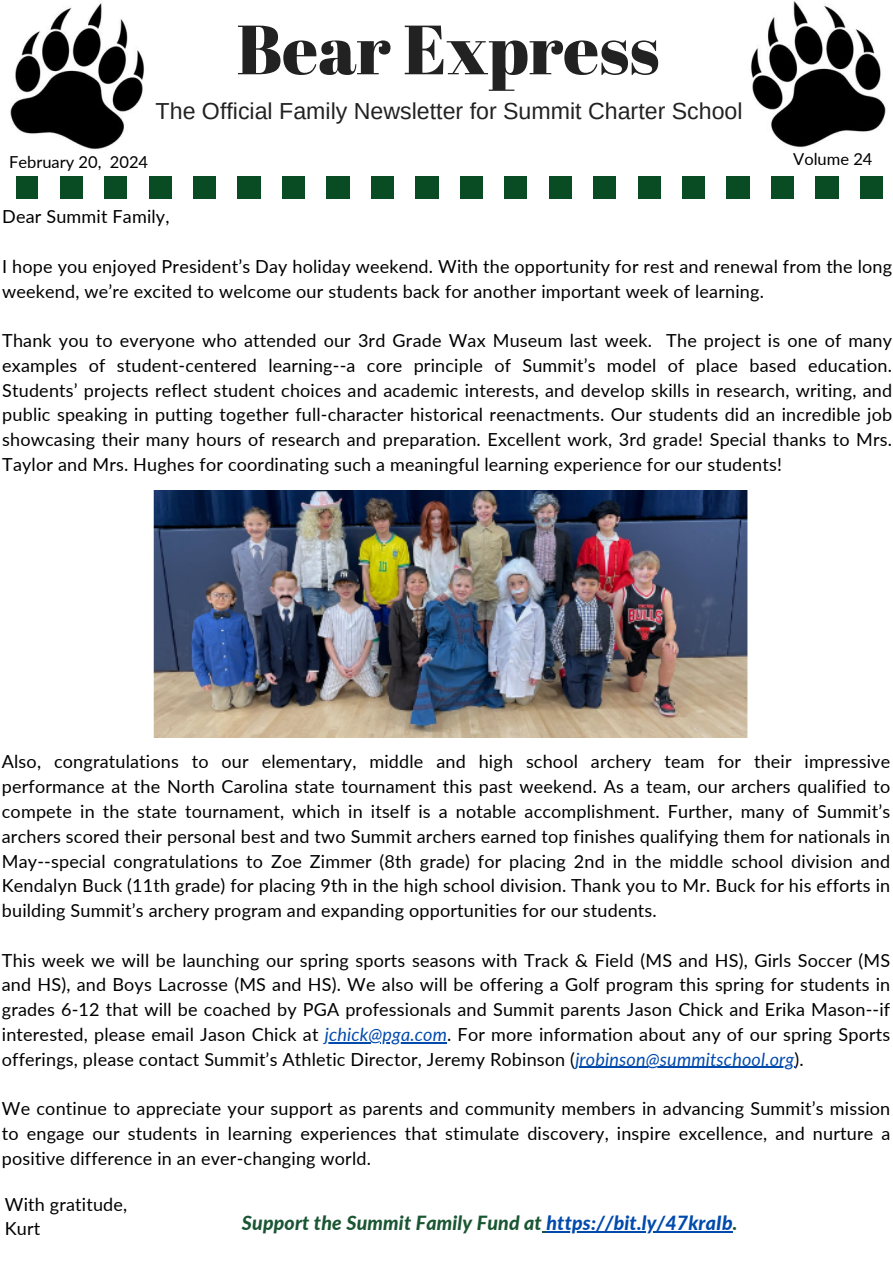
<style>
.page{position:relative;width:893px;height:1264px;background:#fff}
.page>*{position:absolute;margin:0;border:0;box-sizing:border-box;transform-origin:0 0}
.t1{font:69.45px "Abril Fatface";color:#222}
.t2{font:23.1px "Arimo";color:#222}
.t3{font:italic 800 19.5px "Lato";letter-spacing:.01em;color:#1a5633}
.t4{font:18px/24.8px "Lato";letter-spacing:.01em;color:#000;text-align:justify}
.t5{font:16.5px "Lato";color:#000}
.s1{font-style:italic;color:#004aad}
.s2{color:#004aad}
</style>
<div class="page">
<img style="left:10px;top:3px;width:134px;height:147px">
<img style="left:751px;top:1px;width:135px;height:147px">
<div style="left:860px;top:176px;width:22px;height:22px;background:#094b22"></div>
<div style="left:815px;top:176px;width:23px;height:22px;background:#094b22"></div>
<div style="left:771px;top:176px;width:22px;height:22px;background:#094b22"></div>
<div style="left:682px;top:176px;width:22px;height:22px;background:#094b22"></div>
<div style="left:638px;top:176px;width:22px;height:22px;background:#094b22"></div>
<div style="left:726px;top:176px;width:23px;height:22px;background:#094b22"></div>
<div style="left:593px;top:176px;width:22px;height:22px;background:#094b22"></div>
<div style="left:105px;top:176px;width:22px;height:22px;background:#094b22"></div>
<div style="left:149px;top:176px;width:22px;height:22px;background:#094b22"></div>
<div style="left:193px;top:176px;width:23px;height:22px;background:#094b22"></div>
<div style="left:60px;top:176px;width:22px;height:22px;background:#094b22"></div>
<div style="left:16px;top:176px;width:22px;height:22px;background:#094b22"></div>
<div style="left:282px;top:176px;width:22px;height:22px;background:#094b22"></div>
<div style="left:416px;top:176px;width:22px;height:22px;background:#094b22"></div>
<div style="left:460px;top:176px;width:22px;height:22px;background:#094b22"></div>
<div style="left:504px;top:176px;width:23px;height:22px;background:#094b22"></div>
<div style="left:327px;top:176px;width:22px;height:22px;background:#094b22"></div>
<div style="left:549px;top:176px;width:22px;height:22px;background:#094b22"></div>
<div style="left:371px;top:176px;width:22px;height:22px;background:#094b22"></div>
<div style="left:238px;top:176px;width:22px;height:22px;background:#094b22"></div>
<img style="left:153px;top:490px;width:595px;height:247px">
<hr style="left:546px;top:1231px;width:186px;height:1px;background:#004aad">
<hr style="left:325px;top:1041px;width:122px;height:2px;background:#004aad">
<hr style="left:575px;top:1066px;width:219px;height:1px;background:#004aad">
<p class="t1" style="left:236px;top:1px;width:424px">Bear Express</p>
<h4 class="t2" style="left:156px;top:98px;width:588px">The Official Family Newsletter for Summit Charter School</h4>
<h2 class="t5" style="left:9px;top:151px;width:140px">February 20, 2024</h2>
<p class="t5" style="left:793px;top:148px;width:81px">Volume 24</p>
<p class="t4" style="left:2px;top:204px;width:169px">Dear Summit Family,</p>
<h4 class="t4" style="left:2px;top:253px;width:891px">I hope you enjoyed President’s Day holiday weekend. With the opportunity for rest and renewal from the long weekend, we’re excited to welcome our students back for another important week of learning.</h4>
<h4 class="t4" style="left:2px;top:328px;width:891px">Thank you to everyone who attended our 3rd Grade Wax Museum last week. The project is one of many examples of student-centered learning--a core principle of Summit’s model of place based education.<br>Students’ projects reflect student choices and academic interests, and develop skills in research, writing, and public speaking in putting together full-character historical reenactments. Our students did an incredible job showcasing their many hours of research and preparation. Excellent work, 3rd grade! Special thanks to Mrs.<br>Taylor and Mrs. Hughes for coordinating such a meaningful learning experience for our students!</h4>
<h4 class="t4" style="left:2px;top:749px;width:889px">Also, congratulations to our elementary, middle and high school archery team for their impressive performance at the North Carolina state tournament this past weekend. As a team, our archers qualified to compete in the state tournament, which in itself is a notable accomplishment. Further, many of Summit’s archers scored their personal best and two Summit archers earned top finishes qualifying them for nationals in May--special congratulations to Zoe Zimmer (8th grade) for placing 2nd in the middle school division and Kendalyn Buck (11th grade) for placing 9th in the high school division. Thank you to Mr. Buck for his efforts in building Summit’s archery program and expanding opportunities for our students.</h4>
<h4 class="t4" style="left:2px;top:947px;width:889px">This week we will be launching our spring sports seasons with Track &amp; Field (MS and HS), Girls Soccer (MS and HS), and Boys Lacrosse (MS and HS). We also will be offering a Golf program this spring for students in grades 6-12 that will be coached by PGA professionals and Summit parents Jason Chick and Erika Mason--if interested, please email Jason Chick at <span class="s1">jchick@pga.com</span>. For more information about any of our spring Sports</h4>
<h3 class="t4" style="left:2px;top:1046px;width:803px">offerings, please contact Summit’s Athletic Director, Jeremy Robinson (<span class="s1">jrobinson@summitschool.org</span>).</h3>
<p class="t4" style="left:2px;top:1095px;width:889px">We continue to appreciate your support as parents and community members in advancing Summit’s mission to engage our students in learning experiences that stimulate discovery, inspire excellence, and nurture a positive difference in an ever-changing world.</p>
<p class="t4" style="left:5px;top:1191px;width:124px">With gratitude,<br>Kurt</p>
<h4 class="t3" style="left:242px;top:1211px;width:497px">Support the Summit Family Fund at <span class="s2">https://bit.ly/47kraIb</span>.</h4>
</div>
